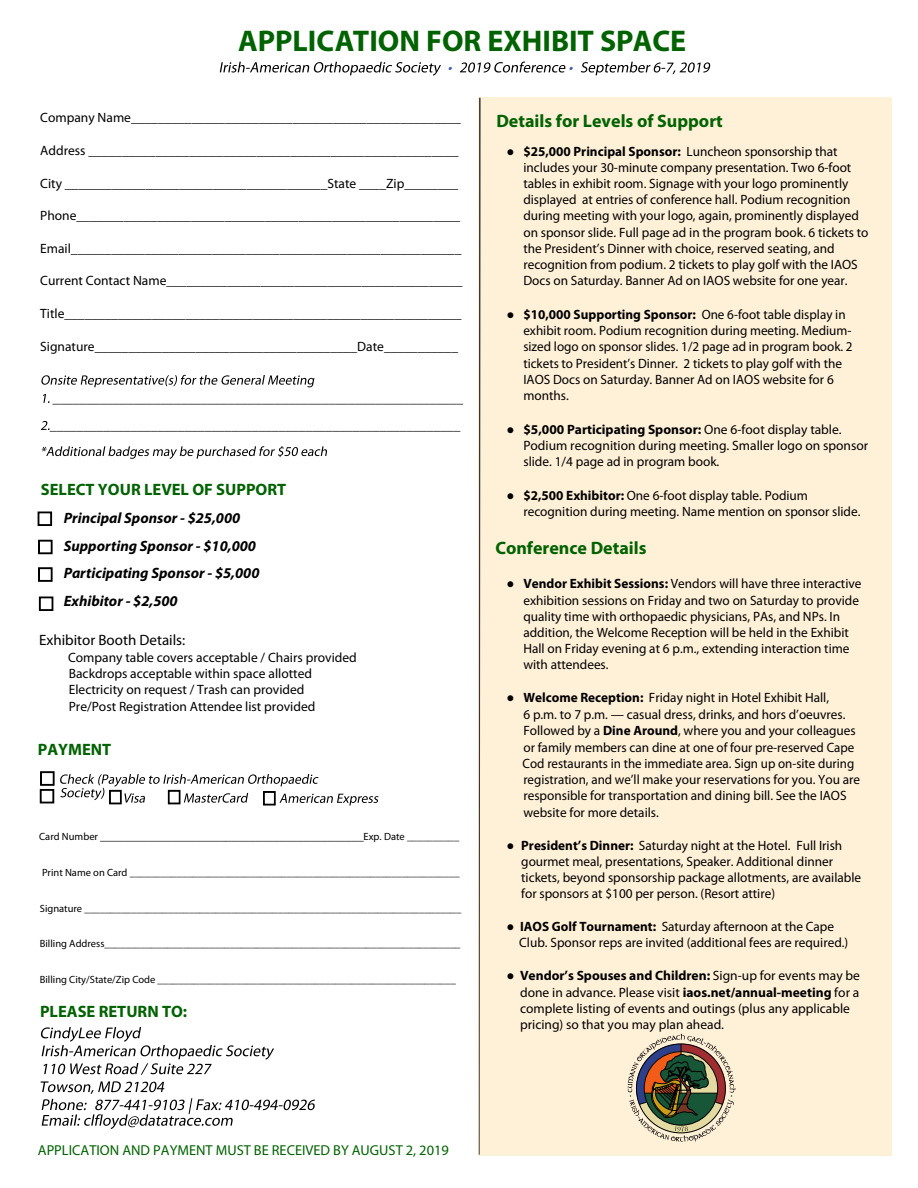
<style>
.page{position:relative;width:918px;height:1188px;background:#fff}
.page>*{position:absolute;margin:0;border:0;box-sizing:border-box;transform-origin:0 0}
.t1{font:700 30px "Myriad Pro";color:#006200}
.t2{font:700 18px "Myriad Pro";color:#006200}
.t3{font:700 16.5px "Myriad Pro";color:#006200}
.t4{font:italic 700 15px/27.6px "Myriad Pro";color:#000}
.t5{font:15px "Myriad Pro";color:#000}
.t6{font:14.4px "Myriad Pro";color:#006200}
.t7{font:13.5px/16.2px "Myriad Pro";color:#000}
.t8{font:12px "Myriad Pro";color:#000}
.t9{font:10.5px "Myriad Pro";color:#000}
.s1{font-size:10.5px}
.s2{font-family:"Times New Roman"}
.s3{font-weight:700}
.s4{font-family:"Times New Roman";font-weight:700}
</style>
<div class="page">
<div style="left:479px;top:98px;width:413px;height:1058px;background:#fff0d8"></div>
<svg style="left:479px;top:98px;width:2px;height:1057px"></svg>
<svg style="left:220px;top:62px;width:221px;height:14px"></svg>
<svg style="left:460px;top:62px;width:113px;height:11px"></svg>
<svg style="left:581px;top:62px;width:129px;height:13px"></svg>
<svg style="left:41px;top:1027px;width:233px;height:48px"></svg>
<svg style="left:41px;top:1081px;width:274px;height:48px"></svg>
<svg style="left:40px;top:771px;width:339px;height:35px"></svg>
<svg style="left:41px;top:375px;width:273px;height:12px"></svg>
<svg style="left:43px;top:394px;width:420px;height:11px"></svg>
<svg style="left:41px;top:421px;width:419px;height:11px"></svg>
<svg style="left:42px;top:446px;width:285px;height:13px"></svg>
<svg style="left:37px;top:511px;width:15px;height:15px"></svg>
<svg style="left:38px;top:539px;width:15px;height:15px"></svg>
<svg style="left:38px;top:567px;width:15px;height:15px"></svg>
<svg style="left:39px;top:596px;width:15px;height:15px"></svg>
<svg style="left:628px;top:1034px;width:108px;height:108px"></svg>
<h1 class="t1" style="left:238px;top:28px;width:450px">APPLICATION FOR EXHIBIT SPACE</h1>
<p class="t7" style="left:40px;top:111px;width:422px">Company Name_________________________________________________</p>
<p class="t7" style="left:40px;top:144px;width:420px">Address _______________________________________________________</p>
<p class="t7" style="left:40px;top:176px;width:420px">City _______________________________________State ____Zip________</p>
<p class="t7" style="left:40px;top:209px;width:422px">Phone_________________________________________________________</p>
<p class="t7" style="left:40px;top:241px;width:423px">Email__________________________________________________________</p>
<p class="t7" style="left:40px;top:274px;width:424px">Current Contact Name____________________________________________</p>
<p class="t7" style="left:40px;top:307px;width:423px">Title___________________________________________________________</p>
<p class="t7" style="left:40px;top:339px;width:419px">Signature_______________________________________Date___________</p>
<p class="t3" style="left:41px;top:483px;width:247px">SELECT YOUR LEVEL OF SUPPORT</p>
<p class="t4" style="left:64px;top:506px;width:197px">Principal Sponsor - $25,000<br>Supporting Sponsor - $10,000<br>Participating Sponsor - $5,000<br>Exhibitor - $2,500</p>
<p class="t5" style="left:39px;top:634px;width:148px">Exhibitor Booth Details:</p>
<p class="t7" style="left:68px;top:650px;width:290px">Company table covers acceptable / Chairs provided Backdrops acceptable within space allotted Electricity on request / Trash can provided<br>Pre/Post Registration Attendee list provided</p>
<p class="t3" style="left:38px;top:743px;width:75px">PAYMENT</p>
<p class="t8" style="left:39px;top:831px;width:422px"><span class="s1">Card Number</span> ____________________________________________<span class="s1">Exp. Date __________</span></p>
<p class="t9" style="left:42px;top:868px;width:419px">Print Name on Card _______________________________________________________________</p>
<p class="t9" style="left:40px;top:904px;width:423px">Signature ________________________________________________________________________</p>
<p class="t9" style="left:40px;top:939px;width:422px">Billing Address____________________________________________________________________</p>
<p class="t9" style="left:40px;top:975px;width:418px">Billing City/State/Zip Code _________________________________________________________</p>
<p class="t3" style="left:40px;top:1005px;width:149px">PLEASE RETURN TO:</p>
<h2 class="t2" style="left:496px;top:113px;width:228px">Details for Levels of Support</h2>
<p class="t7" style="left:523px;top:144px;width:347px;text-indent:-17px"><span class="s2">●</span> <span class="s3">$25,000 Principal Sponsor:</span> Luncheon sponsorship that includes your 30-minute company presentation. Two 6-foot tables in exhibit room. Signage with your logo prominently displayed at entries of conference hall. Podium recognition during meeting with your logo, again, prominently displayed on sponsor slide. Full page ad in the program book. 6 tickets to the President’s Dinner with choice, reserved seating, and recognition from podium. 2 tickets to play golf with the IAOS Docs on Saturday. Banner Ad on IAOS website for one year.</p>
<p class="t7" style="left:523px;top:307px;width:331px;text-indent:-17px"><span class="s4">●</span> <span class="s3">$10,000 Supporting Sponsor:</span> One 6-foot table display in exhibit room. Podium recognition during meeting. Medium&shy;sized logo on sponsor slides. 1/2 page ad in program book. 2 tickets to President’s Dinner. 2 tickets to play golf with the IAOS Docs on Saturday. Banner Ad on IAOS website for 6 months.</p>
<p class="t7" style="left:523px;top:422px;width:346px;text-indent:-17px"><span class="s2">●</span> <span class="s3">$5,000 Participating Sponsor:</span> One 6-foot display table.<br>Podium recognition during meeting. Smaller logo on sponsor slide. 1/4 page ad in program book.</p>
<p class="t7" style="left:523px;top:488px;width:339px;text-indent:-17px"><span class="s2">●</span> <span class="s3">$2,500 Exhibitor:</span> One 6-foot display table. Podium recognition during meeting. Name mention on sponsor slide.</p>
<h2 class="t2" style="left:495px;top:540px;width:153px">Conference Details</h2>
<p class="t7" style="left:523px;top:577px;width:340px;text-indent:-17px"><span class="s2">●</span> <span class="s3">Vendor Exhibit Sessions:</span> Vendors will have three interactive exhibition sessions on Friday and two on Saturday to provide quality time with orthopaedic physicians, PAs, and NPs. In addition, the Welcome Reception will be held in the Exhibit Hall on Friday evening at 6 p.m., extending interaction time with attendees.</p>
<p class="t7" style="left:523px;top:691px;width:339px;text-indent:-16px"><span class="s2">●</span> <span class="s3">Welcome Reception:</span> Friday night in Hotel Exhibit Hall,<br>6 p.m. to 7 p.m. — casual dress, drinks, and hors d’oeuvres.<br>Followed by a <span class="s3">Dine Around</span>, where you and your colleagues or family members can dine at one of four pre-reserved Cape Cod restaurants in the immediate area. Sign up on-site during registration, and we’ll make your reservations for you. You are responsible for transportation and dining bill. See the IAOS website for more details.</p>
<p class="t7" style="left:521px;top:838px;width:341px;text-indent:-15px"><span class="s4">●</span> <span class="s3">President’s Dinner:</span> Saturday night at the Hotel. Full Irish gourmet meal, presentations, Speaker. Additional dinner tickets, beyond sponsorship package allotments, are available for sponsors at $100 per person. (Resort attire)</p>
<p class="t7" style="left:519px;top:919px;width:331px;text-indent:-13px"><span class="s2">●</span> <span class="s3">IAOS Golf Tournament:</span> Saturday afternoon at the Cape<br>Club. Sponsor reps are invited (additional fees are required.)</p>
<p class="t7" style="left:520px;top:969px;width:341px;text-indent:-14px"><span class="s2">●</span> <span class="s3">Vendor’s Spouses and Children:</span> Sign-up for events may be done in advance. Please visit <span class="s3">iaos.net/annual-meeting</span> for a complete listing of events and outings (plus any applicable pricing) so that you may plan ahead.</p>
<p class="t6" style="left:38px;top:1144px;width:412px">APPLICATION AND PAYMENT MUST BE RECEIVED BY AUGUST 2, 2019</p>
</div>
